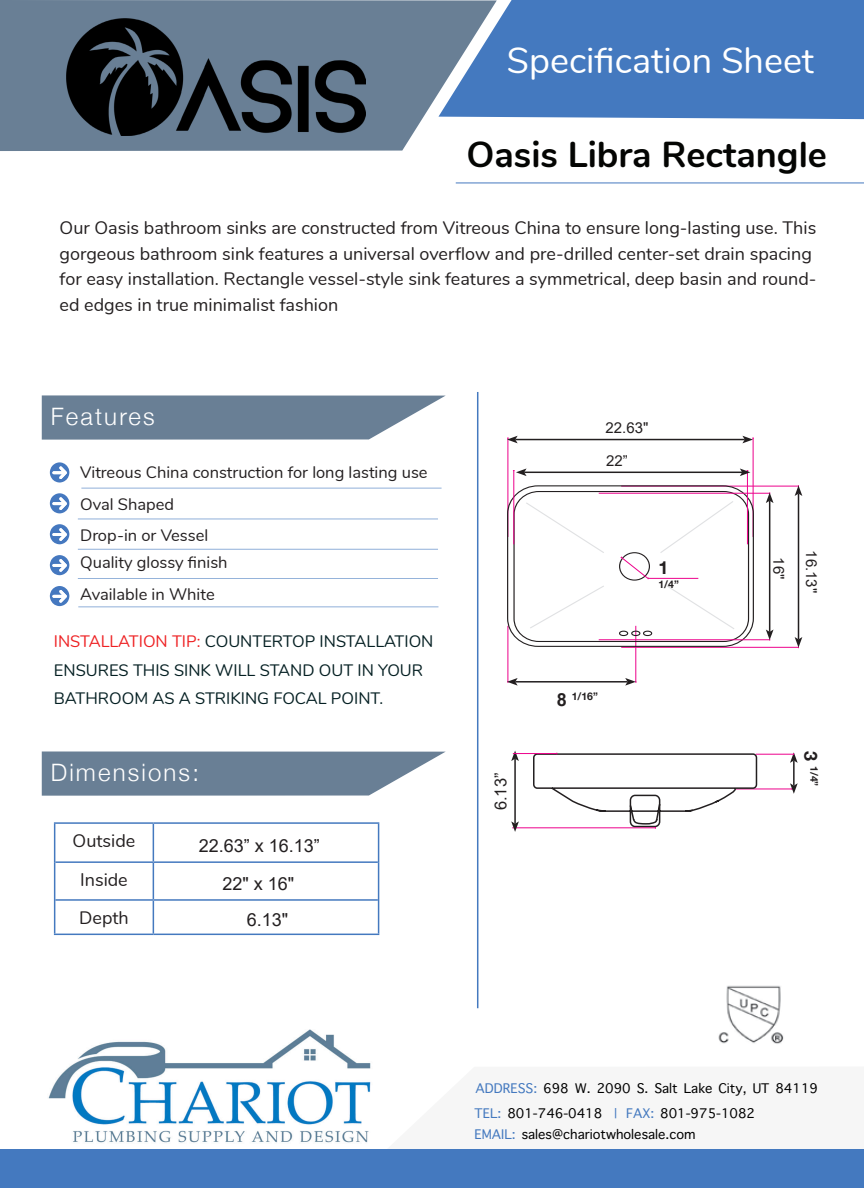
<style>
.page{position:relative;width:864px;height:1188px;background:#fff}
.page>*{position:absolute;margin:0;border:0;box-sizing:border-box;transform-origin:0 0}
.t1{font:700 36px "Nunito";color:#040503}
.t2{font:36px "Nunito";color:#fff}
.t3{font:300 24px "Helvetica Neue";letter-spacing:.09em;color:#fff}
.t4{font:18px/25.5px "Nunito";color:#231f20}
.t5{font:18px "Arial";color:#231f20}
.t6{font:18px "Apple Symbols";color:#000}
.t7{font:700 18px "Helvetica Neue";color:#231f20}
.t8{font:16.5px "Nunito";color:#231f20}
.t9{font:16.5px/28.5px "Nunito";color:#041f22}
.t10{font:16.5px "Arial";color:#231f20}
.t11{font:15px "Arial";color:#231f20}
.t12{font:700 10.5px "Helvetica Neue";color:#231f20}
.s1{color:#ee2123}
.s2{font-family:"Arial";font-size:18px}
.s3{font-size:18px}
</style>
<div class="page">
<svg style="left:42px;top:751px;width:404px;height:45px;background:#798da0"></svg>
<div style="left:0;top:0;width:438px;height:151px;background:#697f95"></div>
<svg style="left:438px;top:0;width:426px;height:119px;background:#4d7ebf"></svg>
<svg style="left:50px;top:462px;width:19px;height:21px"></svg>
<svg style="left:50px;top:493px;width:19px;height:20px"></svg>
<svg style="left:50px;top:524px;width:19px;height:20px"></svg>
<svg style="left:50px;top:555px;width:19px;height:20px"></svg>
<svg style="left:42px;top:395px;width:404px;height:45px;background:#798da0"></svg>
<div style="left:1px;top:1149px;width:863px;height:39px;background:#4479bf"></div>
<img style="left:48px;top:1030px;width:323px;height:113px">
<img style="left:66px;top:19px;width:300px;height:116px">
<hr style="left:477px;top:392px;width:1px;height:616px;background:#4479bf">
<hr style="left:508px;top:438px;width:1px;height:99px;background:#ed028c">
<hr style="left:753px;top:438px;width:1px;height:99px;background:#ed028c">
<hr style="left:515px;top:439px;width:230px;height:1px;background:#231f20">
<svg style="left:507px;top:436px;width:11px;height:7px"></svg>
<svg style="left:742px;top:436px;width:12px;height:7px"></svg>
<svg style="left:50px;top:586px;width:19px;height:20px"></svg>
<hr style="left:153px;top:824px;width:1px;height:37px;background:#4479bf">
<hr style="left:55px;top:861px;width:98px;height:2px;background:#4479bf">
<hr style="left:153px;top:861px;width:225px;height:2px;background:#4479bf">
<hr style="left:153px;top:863px;width:1px;height:36px;background:#4479bf">
<hr style="left:55px;top:899px;width:98px;height:2px;background:#4479bf">
<hr style="left:153px;top:899px;width:225px;height:2px;background:#4479bf">
<hr style="left:153px;top:901px;width:1px;height:33px;background:#4479bf">
<hr style="left:54px;top:822px;width:99px;height:2px;background:#4479bf">
<hr style="left:54px;top:824px;width:1px;height:38px;background:#4479bf">
<hr style="left:153px;top:822px;width:226px;height:2px;background:#4479bf">
<hr style="left:378px;top:824px;width:1px;height:38px;background:#4479bf">
<hr style="left:54px;top:862px;width:1px;height:38px;background:#4479bf">
<hr style="left:378px;top:862px;width:1px;height:38px;background:#4479bf">
<hr style="left:54px;top:900px;width:1px;height:34px;background:#4479bf">
<hr style="left:378px;top:900px;width:1px;height:34px;background:#4479bf">
<hr style="left:54px;top:934px;width:99px;height:1px;background:#4479bf">
<hr style="left:153px;top:934px;width:226px;height:1px;background:#4479bf">
<hr style="left:456px;top:183px;width:408px;height:1px;background:#4479bf">
<hr style="left:81px;top:488px;width:361px;height:1px;background:#4479bf">
<hr style="left:78px;top:519px;width:360px;height:1px;background:#4479bf">
<hr style="left:78px;top:549px;width:360px;height:1px;background:#4479bf">
<hr style="left:78px;top:578px;width:360px;height:1px;background:#4479bf">
<hr style="left:78px;top:607px;width:360px;height:1px;background:#4479bf">
<img style="left:718px;top:985px;width:66px;height:59px">
<hr style="left:636px;top:626px;width:1px;height:56px;background:#ed028c">
<hr style="left:508px;top:626px;width:1px;height:56px;background:#ed028c">
<hr style="left:515px;top:681px;width:113px;height:2px;background:#231f20">
<svg style="left:625px;top:678px;width:12px;height:8px"></svg>
<svg style="left:507px;top:678px;width:11px;height:8px"></svg>
<hr style="left:621px;top:486px;width:177px;height:1px;background:#ed028c">
<hr style="left:621px;top:647px;width:177px;height:1px;background:#ed028c">
<hr style="left:798px;top:494px;width:1px;height:145px;background:#231f20">
<svg style="left:795px;top:485px;width:7px;height:11px"></svg>
<svg style="left:795px;top:637px;width:7px;height:11px"></svg>
<svg style="left:758px;top:788px;width:32px;height:1px"></svg>
<hr style="left:736px;top:789px;width:56px;height:1px;background:#ed028c">
<hr style="left:793px;top:761px;width:2px;height:25px;background:#231f20">
<svg style="left:790px;top:783px;width:8px;height:11px"></svg>
<hr style="left:756px;top:754px;width:38px;height:1px;background:#ed028c">
<svg style="left:790px;top:752px;width:8px;height:11px"></svg>
<hr style="left:512px;top:828px;width:143px;height:1px;background:#ed028c">
<hr style="left:514px;top:759px;width:2px;height:65px;background:#231f20">
<svg style="left:511px;top:751px;width:8px;height:10px"></svg>
<svg style="left:511px;top:821px;width:8px;height:11px"></svg>
<hr style="left:513px;top:753px;width:44px;height:1px;background:#ed028c">
<svg style="left:532px;top:753px;width:226px;height:76px"></svg>
<svg style="left:507px;top:485px;width:247px;height:162px"></svg>
<hr style="left:514px;top:471px;width:1px;height:73px;background:#ed028c">
<hr style="left:747px;top:471px;width:1px;height:73px;background:#ed028c">
<hr style="left:524px;top:472px;width:218px;height:1px;background:#231f20">
<svg style="left:513px;top:468px;width:14px;height:8px"></svg>
<svg style="left:740px;top:468px;width:10px;height:8px"></svg>
<hr style="left:599px;top:493px;width:171px;height:1px;background:#ed028c">
<hr style="left:599px;top:640px;width:171px;height:1px;background:#ed028c">
<hr style="left:769px;top:501px;width:1px;height:131px;background:#231f20">
<svg style="left:766px;top:492px;width:8px;height:11px"></svg>
<svg style="left:766px;top:630px;width:8px;height:11px"></svg>
<p class="t2" style="left:507px;top:34px;width:309px">Specification Sheet</p>
<p class="t1" style="left:466px;top:128px;width:362px">Oasis Libra Rectangle</p>
<p class="t4" style="left:60px;top:214px;width:759px">Our Oasis bathroom sinks are constructed from Vitreous China to ensure long-lasting use. This gorgeous bathroom sink features a universal overflow and pre-drilled center-set drain spacing for easy installation. Rectangle vessel-style sink features a symmetrical, deep basin and round&shy;ed edges in true minimalist fashion</p>
<p class="t3" style="left:51px;top:397px;width:106px">Features</p>
<p class="t8" style="left:80px;top:460px;width:349px">Vitreous China construction for long lasting use</p>
<p class="t8" style="left:80px;top:493px;width:95px">Oval Shaped</p>
<p class="t8" style="left:80px;top:523px;width:130px">Drop-in or Vessel</p>
<p class="t8" style="left:80px;top:550px;width:149px">Quality glossy finish</p>
<p class="t8" style="left:80px;top:582px;width:136px">Available in White</p>
<p class="t9" style="left:54px;top:627px;width:381px"><span class="s1">INSTALLATION TIP:</span> COUNTERTOP INSTALLATION<br>ENSURES THIS SINK WILL STAND OUT IN YOUR<br>BATHROOM AS A STRIKING FOCAL POINT.</p>
<p class="t3" style="left:51px;top:753px;width:150px">Dimensions:</p>
<p class="t4" style="left:73px;top:827px;width:64px">Outside</p>
<p class="t5" style="left:199px;top:833px;width:123px">22.63” x 16.13”</p>
<p class="t4" style="left:80px;top:866px;width:49px">Inside</p>
<p class="t5" style="left:222px;top:871px;width:73px">22" x 16"</p>
<p class="t4" style="left:79px;top:904px;width:51px">Depth</p>
<p class="t5" style="left:247px;top:907px;width:43px">6.13"</p>
<p class="t10" style="left:489px;top:810px;width:39px;rotate:-90deg">6.13”</p>
<p class="t11" style="left:606px;top:418px;width:44px">22.63"</p>
<p class="t11" style="left:606px;top:450px;width:23px">22”</p>
<p class="t7" style="left:658px;top:553px;width:12px">1</p>
<p class="t12" style="left:658px;top:576px;width:22px">1/4”</p>
<p class="t12" style="left:557px;top:688px;width:43px"><span class="s2">8</span> 1/16”</p>
<p class="t6" style="left:522px;top:1122px;width:32px">▲●▲</p>
<p class="t6" style="left:593px;top:1122px;width:93px">□▼ □●▲● □</p>
<p class="t11" style="left:789px;top:557px;width:24px;rotate:90deg">16"</p>
<p class="t11" style="left:822px;top:550px;width:44px;rotate:90deg">16.13"</p>
<p class="t12" style="left:823px;top:751px;width:37px;rotate:90deg"><span class="s3">3</span> 1/4”</p>
</div>
